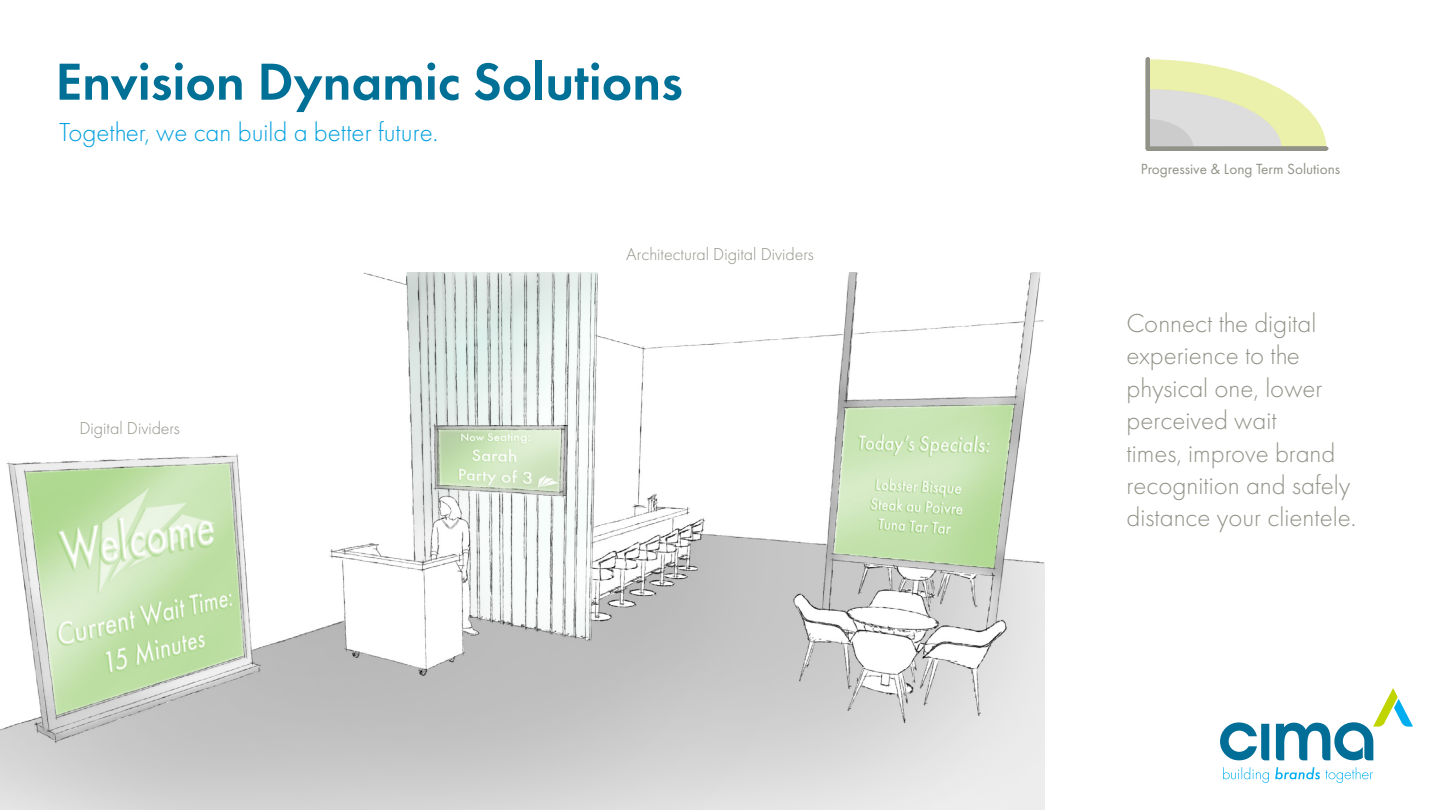
<style>
.page{position:relative;width:1440px;height:810px;background:#fff}
.page>*{position:absolute;margin:0;border:0;box-sizing:border-box;transform-origin:0 0}
.t1{font:600 54px "Futura PT";color:#007096}
.t2{font:300 27px/32.4px "Futura PT";color:#919388}
.t3{font:300 27px "Futura PT";color:#009fdf}
.t4{font:300 18px "Futura PT";color:#919388}
.t5{font:15.23px "Futura PT";color:#919388}
</style>
<div class="page">
<img style="left:0;top:272px;width:1044px;height:538px">
<svg style="left:1223px;top:767px;width:46px;height:16px"></svg>
<svg style="left:1275px;top:767px;width:98px;height:16px"></svg>
<svg style="left:1276px;top:688px;width:137px;height:73px"></svg>
<svg style="left:1220px;top:722px;width:49px;height:38px"></svg>
<svg style="left:1145px;top:57px;width:184px;height:94px"></svg>
<h1 class="t1" style="left:56px;top:48px;width:629px">Envision Dynamic Solutions</h1>
<p class="t3" style="left:59px;top:116px;width:380px">Together, we can build a better future.</p>
<p class="t4" style="left:80px;top:418px;width:102px">Digital Dividers</p>
<p class="t4" style="left:626px;top:244px;width:189px">Architectural Digital Dividers</p>
<p class="t5" style="left:1141px;top:160px;width:201px">Progressive &amp; Long Term Solutions</p>
<p class="t2" style="left:1127px;top:307px;width:231px">Connect the digital experience to the physical one, lower perceived wait<br>times, improve brand recognition and safely distance your clientele.</p>
</div>
